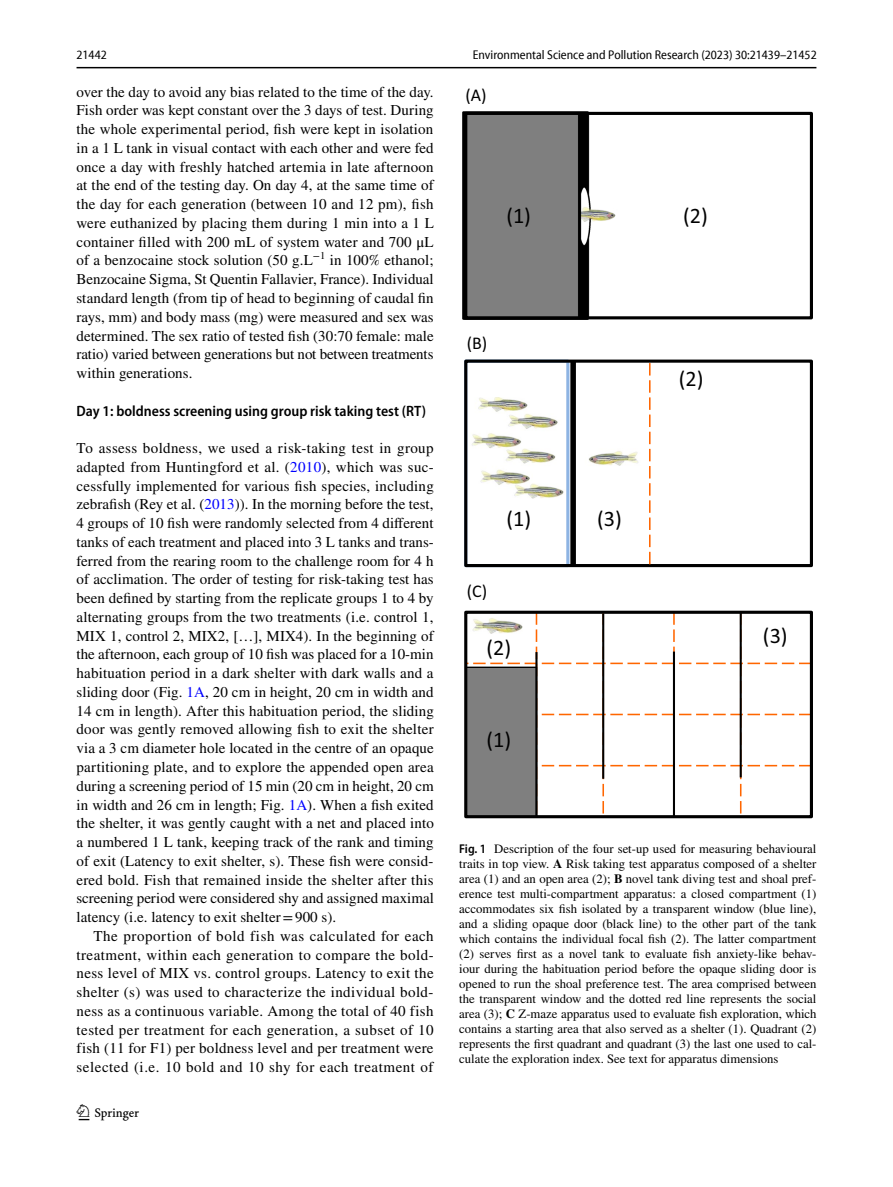
<style>
.page{position:relative;width:893px;height:1187px;background:#fff}
.page>*{position:absolute;margin:0;border:0;box-sizing:border-box;transform-origin:0 0}
.t1{font:22.5px "Springnew Regular 2";color:#000}
.t2{font:22.2px "Calibri";color:#000}
.t3{font:17.85px "Calibri";color:#000}
.t4{font:15px/18.8px "STIX";letter-spacing:.005em;color:#000;text-align:justify}
.t5{font:600 semi-condensed 15px "Myriad Pro";color:#000}
.t6{font:12.75px/15px "STIX";color:#000;text-align:justify}
.t7{font:semi-condensed 12.75px "Myriad Pro Unic";color:#000}
.s1{color:#00f}
.s2{font-family:"Myriad Pro";font-weight:600;font-stretch:semi-condensed}
.s3{font-weight:700}
</style>
<div class="page">
<hr style="left:77px;top:67px;width:739px;height:1px;background:#000">
<img style="left:472px;top:397px;width:166px;height:101px">
<img style="left:463px;top:112px;width:153px;height:207px">
<svg style="left:468px;top:614px;width:341px;height:200px"></svg>
<div style="left:466px;top:667px;width:70px;height:149px;background:#7f7f7f"></div>
<hr style="left:535px;top:652px;width:2px;height:165px;background:#000">
<hr style="left:602px;top:613px;width:2px;height:165px;background:#000">
<hr style="left:673px;top:651px;width:2px;height:165px;background:#000">
<hr style="left:740px;top:612px;width:2px;height:165px;background:#000">
<div style="left:464px;top:610px;width:349px;height:208px;border:3px solid #000"></div>
<div style="left:464px;top:359px;width:105px;height:208px;border:3px solid #8eb4e3"></div>
<div style="left:464px;top:359px;width:349px;height:208px;border:3px solid #000"></div>
<svg style="left:649px;top:363px;width:2px;height:204px"></svg>
<div style="left:464px;top:112px;width:349px;height:207px;border:3px solid #000"></div>
<div style="left:570px;top:361px;width:6px;height:204px;background:#000"></div>
<p class="t7" style="left:76px;top:50px;width:32px">21442</p>
<p class="t7" style="left:473px;top:50px;width:346px">Environmental Science and Pollution Research (2023) 30:21439–21452</p>
<p class="t4" style="left:77px;top:83px;width:359px">over the day to avoid any bias related to the time of the day.<br>Fish order was kept constant over the 3 days of test. During the whole experimental period, fish were kept in isolation in a 1 L tank in visual contact with each other and were fed once a day with freshly hatched artemia in late afternoon at the end of the testing day. On day 4, at the same time of the day for each generation (between 10 and 12 pm), fish were euthanized by placing them during 1 min into a 1 L container filled with 200 mL of system water and 700 μL of a benzocaine stock solution (50 g.L<sup>−1</sup> in 100% ethanol; Benzocaine Sigma, St Quentin Fallavier, France). Individual standard length (from tip of head to beginning of caudal fin rays, mm) and body mass (mg) were measured and sex was determined. The sex ratio of tested fish (30:70 female: male ratio) varied between generations but not between treatments within generations.</p>
<p class="t5" style="left:77px;top:402px;width:351px">Day 1: boldness screening using group risk taking test (RT)</p>
<p class="t4" style="left:77px;top:439px;width:359px">To assess boldness, we used a risk-taking test in group adapted from Huntingford et al. (<span class="s1">2010</span>), which was suc&shy;cessfully implemented for various fish species, including zebrafish (Rey et al. (<span class="s1">2013</span>)). In the morning before the test, 4 groups of 10 fish were randomly selected from 4 different tanks of each treatment and placed into 3 L tanks and trans&shy;ferred from the rearing room to the challenge room for 4 h of acclimation. The order of testing for risk-taking test has been defined by starting from the replicate groups 1 to 4 by alternating groups from the two treatments (i.e. control 1, MIX 1, control 2, MIX2, […], MIX4). In the beginning of the afternoon, each group of 10 fish was placed for a 10-min habituation period in a dark shelter with dark walls and a sliding door (Fig. <span class="s1">1A</span>, 20 cm in height, 20 cm in width and 14 cm in length). After this habituation period, the sliding door was gently removed allowing fish to exit the shelter via a 3 cm diameter hole located in the centre of an opaque partitioning plate, and to explore the appended open area during a screening period of 15 min (20 cm in height, 20 cm in width and 26 cm in length; Fig. <span class="s1">1A</span>). When a fish exited the shelter, it was gently caught with a net and placed into a numbered 1 L tank, keeping track of the rank and timing of exit (Latency to exit shelter, s). These fish were consid&shy;ered bold. Fish that remained inside the shelter after this screening period were considered shy and assigned maximal latency (i.e. latency to exit shelter=900 s).</p>
<p class="t4" style="left:77px;top:927px;width:359px;text-indent:17px">The proportion of bold fish was calculated for each treatment, within each generation to compare the bold&shy;ness level of MIX vs. control groups. Latency to exit the shelter (s) was used to characterize the individual bold&shy;ness as a continuous variable. Among the total of 40 fish tested per treatment for each generation, a subset of 10 fish (11 for F1) per boldness level and per treatment were selected (i.e. 10 bold and 10 shy for each treatment of</p>
<h1 class="t1" style="left:79px;top:1104px;width:62px">1 3</h1>
<p class="t3" style="left:465px;top:83px;width:23px">(A)</p>
<h2 class="t2" style="left:506px;top:200px;width:26px">(1)</h2>
<p class="t3" style="left:467px;top:331px;width:22px">(B)</p>
<h2 class="t2" style="left:506px;top:503px;width:26px">(1)</h2>
<h2 class="t2" style="left:597px;top:503px;width:26px">(3)</h2>
<p class="t3" style="left:467px;top:578px;width:22px">(C)</p>
<h2 class="t2" style="left:486px;top:632px;width:26px">(2)</h2>
<h2 class="t2" style="left:486px;top:724px;width:26px">(1)</h2>
<h2 class="t2" style="left:683px;top:200px;width:26px">(2)</h2>
<h2 class="t2" style="left:679px;top:363px;width:26px">(2)</h2>
<h2 class="t2" style="left:763px;top:620px;width:26px">(3)</h2>
<p class="t6" style="left:459px;top:842px;width:359px"><span class="s2">Fig. 1</span> Description of the four set-up used for measuring behavioural traits in top view. <span class="s3">A</span> Risk taking test apparatus composed of a shelter area (1) and an open area (2); <span class="s3">B</span> novel tank diving test and shoal pref&shy;erence test multi-compartment apparatus: a closed compartment (1) accommodates six fish isolated by a transparent window (blue line), and a sliding opaque door (black line) to the other part of the tank which contains the individual focal fish (2). The latter compartment (2) serves first as a novel tank to evaluate fish anxiety-like behav&shy;iour during the habituation period before the opaque sliding door is opened to run the shoal preference test. The area comprised between the transparent window and the dotted red line represents the social area (3); <span class="s3">C</span> Z-maze apparatus used to evaluate fish exploration, which contains a starting area that also served as a shelter (1). Quadrant (2) represents the first quadrant and quadrant (3) the last one used to cal&shy;culate the exploration index. See text for apparatus dimensions</p>
</div>
